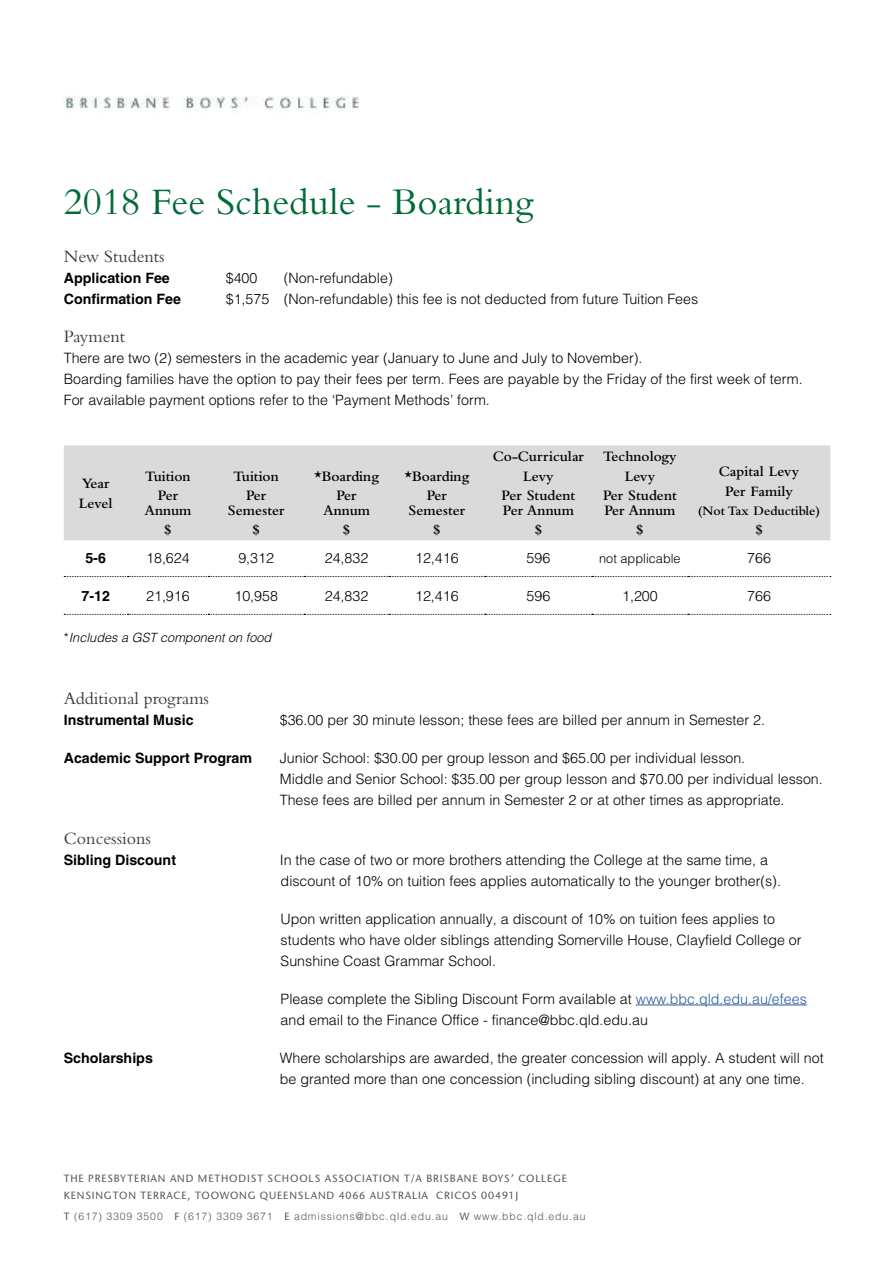
<style>
.page{position:relative;width:893px;height:1263px;background:#fff}
.page>*{position:absolute;margin:0;border:0;box-sizing:border-box;transform-origin:0 0}
.t1{font:39px "Bembo Std";color:#006b37}
.t2{font:18px "Bembo Std";color:#3c3c3b}
.t3{font:600 15px/19.2px "Bembo Std";color:#000;text-align:center}
.t4{font:300 14.25px/21px "Helvetica LT Pro";color:#000}
.t5{font:700 14.25px "Helvetica LT Pro";color:#000}
.t6{font:600 13.5px "Bembo Std";color:#000}
.t7{font:italic 300 12.75px "Helvetica LT Pro";color:#000}
.t8{font:300 12.75px "Helvetica LT Pro";color:#000}
.t9{font:500 10.5px/16.5px "Stone Sans ITC Std";letter-spacing:.08em;color:#575756}
.t10{font:300 10.5px "Helvetica LT Pro";letter-spacing:.08em;color:#575756}
.s1{color:#275b9b}
.s2{font-family:"Stone Sans ITC Std";font-weight:500}
</style>
<div class="page">
<img style="left:64px;top:95px;width:295px;height:15px">
<div style="left:64px;top:445px;width:766px;height:95px;background:#dadada"></div>
<svg style="left:64px;top:576px;width:767px;height:1px"></svg>
<svg style="left:64px;top:614px;width:767px;height:1px"></svg>
<hr style="left:636px;top:1004px;width:171px;height:1px;background:#275b9b">
<h1 class="t1" style="left:64px;top:179px;width:471px">2018 Fee Schedule - Boarding</h1>
<p class="t2" style="left:64px;top:245px;width:102px">New Students</p>
<p class="t5" style="left:64px;top:269px;width:108px">Application Fee</p>
<p class="t4" style="left:226px;top:267px;width:33px">$400</p>
<p class="t4" style="left:284px;top:267px;width:111px">(Non-refundable)</p>
<p class="t5" style="left:64px;top:290px;width:119px">Confirmation Fee</p>
<p class="t4" style="left:226px;top:288px;width:474px">$1,575 (Non-refundable) this fee is not deducted from future Tuition Fees</p>
<p class="t2" style="left:64px;top:326px;width:63px">Payment</p>
<p class="t4" style="left:64px;top:347px;width:740px">There are two (2) semesters in the academic year (January to June and July to November).<br>Boarding families have the option to pay their fees per term. Fees are payable by the Friday of the first week of term.<br>For available payment options refer to the ‘Payment Methods’ form.</p>
<p class="t3" style="left:79px;top:474px;width:35px;text-align:left">Year<br>Level</p>
<p class="t3" style="left:145px;top:466px;width:47px">Tuition<br>Per</p>
<p class="t3" style="left:144px;top:501px;width:49px">Annum $</p>
<p class="t3" style="left:234px;top:466px;width:47px">Tuition<br>Per</p>
<p class="t3" style="left:228px;top:501px;width:58px">Semester $</p>
<p class="t3" style="left:314px;top:466px;width:66px">*Boarding<br>Per</p>
<p class="t3" style="left:323px;top:501px;width:49px">Annum $</p>
<p class="t3" style="left:404px;top:466px;width:66px">*Boarding<br>Per</p>
<p class="t3" style="left:409px;top:501px;width:58px">Semester $</p>
<p class="t3" style="left:493px;top:447px;width:93px">Co-Curricular<br>Levy<br>Per Student</p>
<p class="t3" style="left:503px;top:501px;width:73px">Per Annum $</p>
<p class="t3" style="left:603px;top:447px;width:75px">Technology<br>Levy<br>Per Student</p>
<p class="t3" style="left:604px;top:501px;width:73px">Per Annum $</p>
<p class="t3" style="left:719px;top:462px;width:82px">Capital Levy<br>Per Family</p>
<p class="t6" style="left:698px;top:503px;width:124px">(Not Tax Deductible)</p>
<p class="t3" style="left:755px;top:520px;width:9px">$</p>
<p class="t5" style="left:85px;top:550px;width:22px">5-6</p>
<p class="t4" style="left:146px;top:548px;width:45px">18,624</p>
<p class="t4" style="left:238px;top:548px;width:37px">9,312</p>
<p class="t4" style="left:325px;top:548px;width:45px">24,832</p>
<p class="t4" style="left:415px;top:548px;width:45px">12,416</p>
<p class="t4" style="left:527px;top:548px;width:25px">596</p>
<p class="t8" style="left:599px;top:550px;width:83px">not applicable</p>
<p class="t4" style="left:747px;top:548px;width:25px">766</p>
<p class="t5" style="left:81px;top:587px;width:30px">7-12</p>
<p class="t4" style="left:146px;top:585px;width:45px">21,916</p>
<p class="t4" style="left:234px;top:585px;width:45px">10,958</p>
<p class="t4" style="left:325px;top:585px;width:45px">24,832</p>
<p class="t4" style="left:415px;top:585px;width:45px">12,416</p>
<p class="t4" style="left:527px;top:585px;width:25px">596</p>
<p class="t4" style="left:622px;top:585px;width:37px">1,200</p>
<p class="t4" style="left:747px;top:585px;width:25px">766</p>
<p class="t7" style="left:64px;top:629px;width:209px">*Includes a GST component on food</p>
<p class="t2" style="left:64px;top:688px;width:147px">Additional programs</p>
<p class="t5" style="left:64px;top:711px;width:131px">Instrumental Music</p>
<p class="t4" style="left:280px;top:709px;width:487px">$36.00 per 30 minute lesson; these fees are billed per annum in Semester 2.</p>
<p class="t5" style="left:64px;top:749px;width:190px">Academic Support Program</p>
<p class="t4" style="left:280px;top:747px;width:545px">Junior School: $30.00 per group lesson and $65.00 per individual lesson.<br>Middle and Senior School: $35.00 per group lesson and $70.00 per individual lesson.<br>These fees are billed per annum in Semester 2 or at other times as appropriate.</p>
<p class="t2" style="left:64px;top:827px;width:89px">Concessions</p>
<p class="t5" style="left:64px;top:851px;width:114px">Sibling Discount</p>
<p class="t4" style="left:280px;top:849px;width:503px">In the case of two or more brothers attending the College at the same time, a discount of 10% on tuition fees applies automatically to the younger brother(s).</p>
<p class="t4" style="left:281px;top:908px;width:522px">Upon written application annually, a discount of 10% on tuition fees applies to students who have older siblings attending Somerville House, Clayfield College or<br>Sunshine Coast Grammar School.</p>
<p class="t4" style="left:281px;top:988px;width:528px">Please complete the Sibling Discount Form available at <span class="s1">www.bbc.qld.edu.au/efees </span>and email to the Finance Office - finance@bbc.qld.edu.au</p>
<p class="t5" style="left:64px;top:1049px;width:91px">Scholarships</p>
<p class="t4" style="left:280px;top:1047px;width:545px">Where scholarships are awarded, the greater concession will apply. A student will not be granted more than one concession (including sibling discount) at any one time.</p>
<p class="t9" style="left:64px;top:1170px;width:505px">THE PRESBYTERIAN AND METHODIST SCHOOLS ASSOCIATION T/A BRISBANE BOYS’ COLLEGE<br>KENSINGTON TERRACE, TOOWONG QUEENSLAND 4066 AUSTRALIA CRICOS 00491J</p>
<p class="t10" style="left:64px;top:1209px;width:523px"><span class="s2">T</span> (617) 3309 3500 <span class="s2">F</span> (617) 3309 3671 <span class="s2">E</span> admissions@bbc.qld.edu.au <span class="s2">W</span> www.bbc.qld.edu.au</p>
</div>
